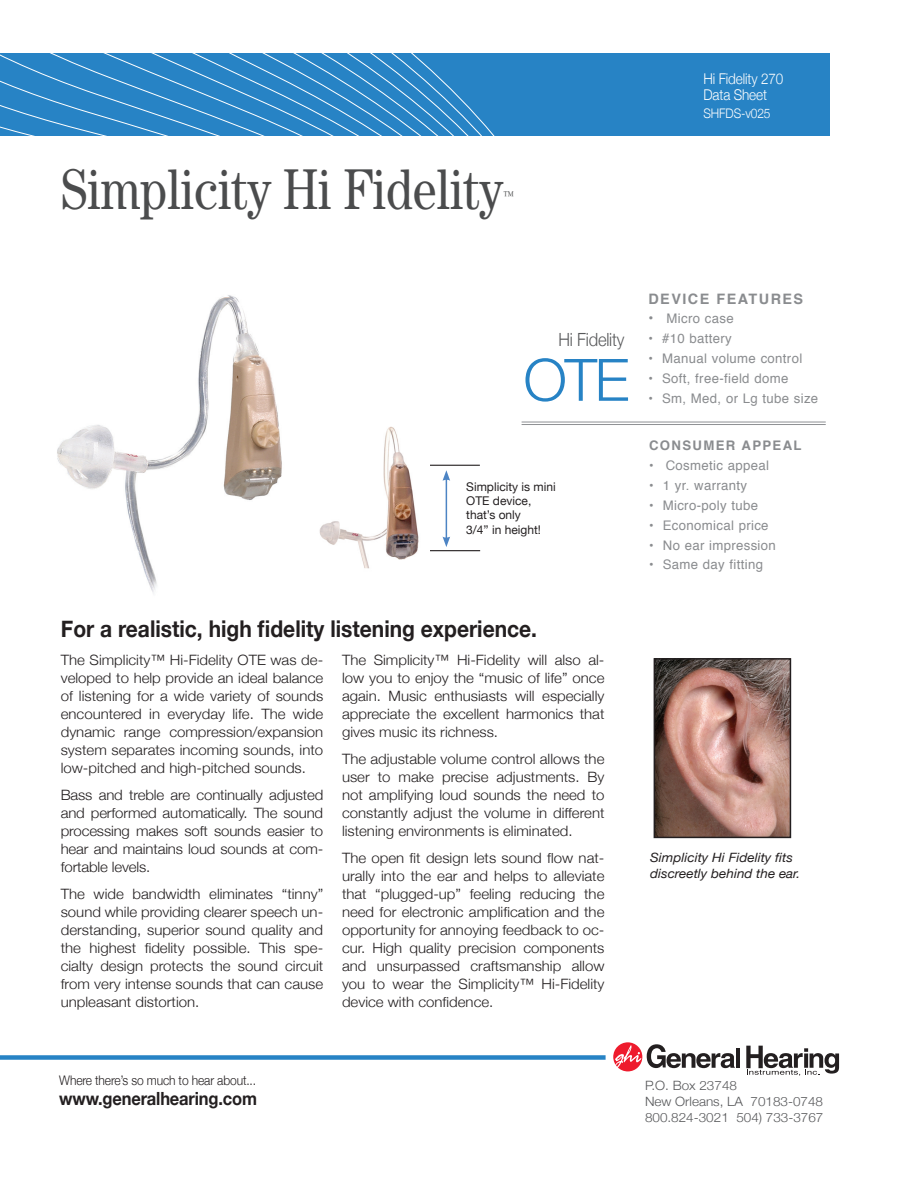
<style>
.page{position:relative;width:918px;height:1188px;background:#fff}
.page>*{position:absolute;margin:0;border:0;box-sizing:border-box;transform-origin:0 0}
.t1{font:300 58.5px "Helvetica Neue";color:#2783c5}
.t2{font:57.6px "Century";color:#4b4c4d;scale:.83 1}
.t3{font:700 23.1px "Helvetica Neue";color:#231f20;scale:.91 1}
.t4{font:700 18.15px "Helvetica Neue";letter-spacing:-.01em;color:#231f20;scale:.91 1}
.t5{font:300 18.15px "Helvetica Neue";letter-spacing:-.01em;color:#57585a;scale:.91 1}
.t6{font:300 14.85px/16.2px "Helvetica Neue";letter-spacing:-.01em;color:#fff;scale:.91 1}
.t7{font:700 14.4px "Helvetica";letter-spacing:.1em;color:#8a8c8f}
.t8{font:300 14.25px/18px "Helvetica Neue";color:#231f20;text-align:justify;scale:1.05 1}
.t9{font:13.2px "Helvetica";letter-spacing:.025em;color:#8a8c8f}
.t10{font:300 13.2px "Helvetica Neue";letter-spacing:-.01em;color:#231f20;scale:.91 1}
.t11{font:700 13.2px "Helvetica";letter-spacing:.1em;color:#8a8c8f}
.t12{font:300 13.2px "Helvetica Neue";letter-spacing:-.01em;color:#fff;scale:.91 1}
.t13{font:300 12.9px/15.8px "Helvetica Neue";color:#57585a;scale:1.05 1}
.t14{font:italic 12.9px/16.2px "Helvetica Neue";color:#231f20;scale:1.05 1}
.t15{font:12.6px "Century";color:#4b4c4d;scale:.83 1}
.t16{font:12px/14.4px "Helvetica Neue";color:#231f20}
.s1{font-weight:700;font-size:14.4px}
.s2{font-weight:700}
</style>
<div class="page">
<div style="left:0;top:53px;width:829px;height:82px;background:#2783c5"></div>
<svg style="left:0;top:53px;width:580px;height:83px"></svg>
<svg style="left:647px;top:1044px;width:88px;height:24px"></svg>
<hr style="left:736px;top:1048px;width:4px;height:20px;background:#231f20">
<svg style="left:746px;top:1046px;width:93px;height:30px"></svg>
<svg style="left:613px;top:1042px;width:29px;height:29px"></svg>
<svg style="left:614px;top:1045px;width:27px;height:25px"></svg>
<div style="left:0;top:1055px;width:606px;height:5px;background:#2783c5"></div>
<hr style="left:522px;top:422px;width:304px;height:1px;background:#8f9194">
<hr style="left:522px;top:424px;width:304px;height:1px;background:#8f9194">
<img style="left:57px;top:295px;width:225px;height:298px">
<img style="left:657px;top:661px;width:131px;height:174px">
<div style="left:654px;top:658px;width:137px;height:180px;border:2px solid #231f20"></div>
<hr style="left:418px;top:465px;width:62px;height:1px;background:#231f20">
<hr style="left:419px;top:550px;width:61px;height:1px;background:#231f20">
<hr style="left:446px;top:478px;width:1px;height:61px;background:#4d84c4">
<svg style="left:443px;top:470px;width:7px;height:11px"></svg>
<svg style="left:443px;top:537px;width:7px;height:10px"></svg>
<img style="left:319px;top:426px;width:111px;height:143px">
<h2 class="t2" style="left:61px;top:156px;width:535px">Simplicity Hi Fidelity</h2>
<p class="t15" style="left:503px;top:189px;width:14px">™</p>
<p class="t6" style="left:704px;top:71px;width:89px">Hi Fidelity 270<br>Data Sheet</p>
<p class="t12" style="left:704px;top:106px;width:75px">SHFDS-v025</p>
<p class="t5" style="left:558px;top:329px;width:74px">Hi Fidelity</p>
<h1 class="t1" style="left:524px;top:344px;width:107px">OTE</h1>
<p class="t16" style="left:466px;top:479px;width:91px">Simplicity is mini<br>OTE device, that’s only<br>3/4” in height!</p>
<h3 class="t3" style="left:61px;top:614px;width:525px">For a realistic, high fidelity listening experience.</h3>
<p class="t8" style="left:61px;top:650px;width:252px">The Simplicity™ Hi-Fidelity OTE was de&shy;veloped to help provide an ideal balance of listening for a wide variety of sounds encountered in everyday life. The wide dynamic range compression/expansion system separates incoming sounds, into low-pitched and high-pitched sounds.</p>
<p class="t8" style="left:61px;top:785px;width:252px">Bass and treble are continually adjusted and performed automatically. The sound processing makes soft sounds easier to hear and maintains loud sounds at com&shy;fortable levels.</p>
<p class="t8" style="left:61px;top:884px;width:252px">The wide bandwidth eliminates “tinny” sound while providing clearer speech un&shy;derstanding, superior sound quality and the highest fidelity possible. This spe&shy;cialty design protects the sound circuit from very intense sounds that can cause unpleasant distortion.</p>
<p class="t8" style="left:342px;top:650px;width:252px">The Simplicity™ Hi-Fidelity will also al&shy;low you to enjoy the “music of life” once again. Music enthusiasts will especially appreciate the excellent harmonics that gives music its richness.</p>
<p class="t8" style="left:342px;top:749px;width:251px">The adjustable volume control allows the user to make precise adjustments. By not amplifying loud sounds the need to constantly adjust the volume in different listening environments is eliminated.</p>
<p class="t8" style="left:342px;top:848px;width:252px">The open fit design lets sound flow nat&shy;urally into the ear and helps to alleviate that “plugged-up” feeling reducing the need for electronic amplification and the opportunity for annoying feedback to oc&shy;cur. High quality precision components and unsurpassed craftsmanship allow you to wear the Simplicity™ Hi-Fidelity device with confidence.</p>
<p class="t7" style="left:648px;top:286px;width:156px">DEVICE FEATURES</p>
<p class="t9" style="left:648px;top:308px;width:87px"><span class="s1">•</span> Micro case</p>
<p class="t9" style="left:648px;top:327px;width:85px">• #10 battery</p>
<p class="t9" style="left:648px;top:347px;width:155px">• Manual volume control</p>
<p class="t9" style="left:648px;top:367px;width:141px">• Soft, free-field dome</p>
<p class="t9" style="left:648px;top:387px;width:171px">• Sm, Med, or Lg tube size</p>
<p class="t11" style="left:649px;top:434px;width:154px">CONSUMER APPEAL</p>
<p class="t9" style="left:649px;top:454px;width:121px"><span class="s2">•</span> Cosmetic appeal</p>
<p class="t9" style="left:649px;top:474px;width:99px">• 1 yr. warranty</p>
<p class="t9" style="left:649px;top:494px;width:110px">• Micro-poly tube</p>
<p class="t9" style="left:649px;top:514px;width:121px">• Economical price</p>
<p class="t9" style="left:649px;top:534px;width:128px">• No ear impression</p>
<p class="t9" style="left:649px;top:554px;width:116px">• Same day fitting</p>
<p class="t14" style="left:650px;top:849px;width:144px">Simplicity Hi Fidelity fits discreetly behind the ear.</p>
<p class="t10" style="left:59px;top:1072px;width:218px">Where there’s so much to hear about...</p>
<p class="t4" style="left:59px;top:1087px;width:219px">www.generalhearing.com</p>
<p class="t13" style="left:645px;top:1078px;width:171px">P.O. Box 23748<br>New Orleans, LA 70183-0748<br>800.824-3021 504) 733-3767</p>
</div>
